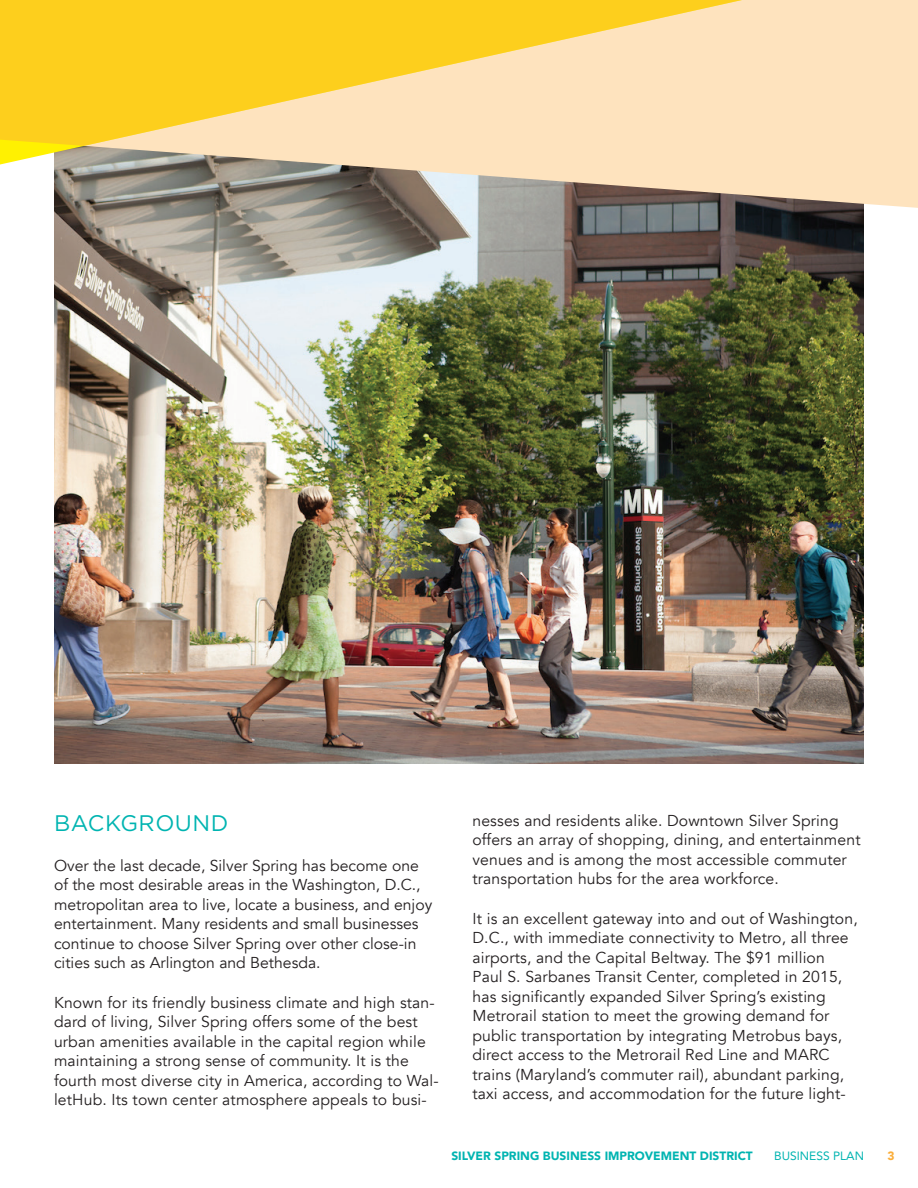
<style>
.page{position:relative;width:918px;height:1188px;background:#fff}
.page>*{position:absolute;margin:0;border:0;box-sizing:border-box;transform-origin:0 0}
.t1{font:22.5px "Gotham";letter-spacing:.02em;color:#00b4b1}
.t2{font:15.75px/19.5px "Avenir";letter-spacing:.01em;color:#231f20}
.t3{font:900 12px "Avenir";color:#00b4b1}
.t4{font:12px "Avenir";color:#00b4b1}
.t5{font:900 12px "Avenir";color:#fbae3b}
</style>
<div class="page">
<img style="left:54px;top:208px;width:809px;height:556px">
<svg style="left:54px;top:0;width:864px;height:208px;background:#d0bca3"></svg>
<svg style="left:0;top:0;width:742px;height:165px;background:#fbd76c"></svg>
<h1 class="t1" style="left:54px;top:809px;width:176px">BACKGROUND</h1>
<p class="t2" style="left:54px;top:856px;width:380px">Over the last decade, Silver Spring has become one of the most desirable areas in the Washington, D.C., metropolitan area to live, locate a business, and enjoy entertainment. Many residents and small businesses continue to choose Silver Spring over other close-in cities such as Arlington and Bethesda.</p>
<p class="t2" style="left:54px;top:993px;width:386px">Known for its friendly business climate and high stan&shy;dard of living, Silver Spring offers some of the best urban amenities available in the capital region while maintaining a strong sense of community. It is the fourth most diverse city in America, according to Wal&shy;letHub. Its town center atmosphere appeals to busi-</p>
<p class="t2" style="left:472px;top:811px;width:390px">nesses and residents alike. Downtown Silver Spring offers an array of shopping, dining, and entertainment venues and is among the most accessible commuter transportation hubs for the area workforce.</p>
<p class="t2" style="left:472px;top:909px;width:387px">It is an excellent gateway into and out of Washington, D.C., with immediate connectivity to Metro, all three airports, and the Capital Beltway. The $91 million Paul S. Sarbanes Transit Center, completed in 2015, has significantly expanded Silver Spring’s existing Metrorail station to meet the growing demand for public transportation by integrating Metrobus bays, direct access to the Metrorail Red Line and MARC trains (Maryland’s commuter rail), abundant parking, taxi access, and accommodation for the future light-</p>
<p class="t3" style="left:451px;top:1145px;width:303px">SILVER SPRING BUSINESS IMPROVEMENT DISTRICT</p>
<p class="t4" style="left:774px;top:1146px;width:91px">BUSINESS PLAN</p>
<p class="t5" style="left:887px;top:1145px;width:9px">3</p>
</div>
